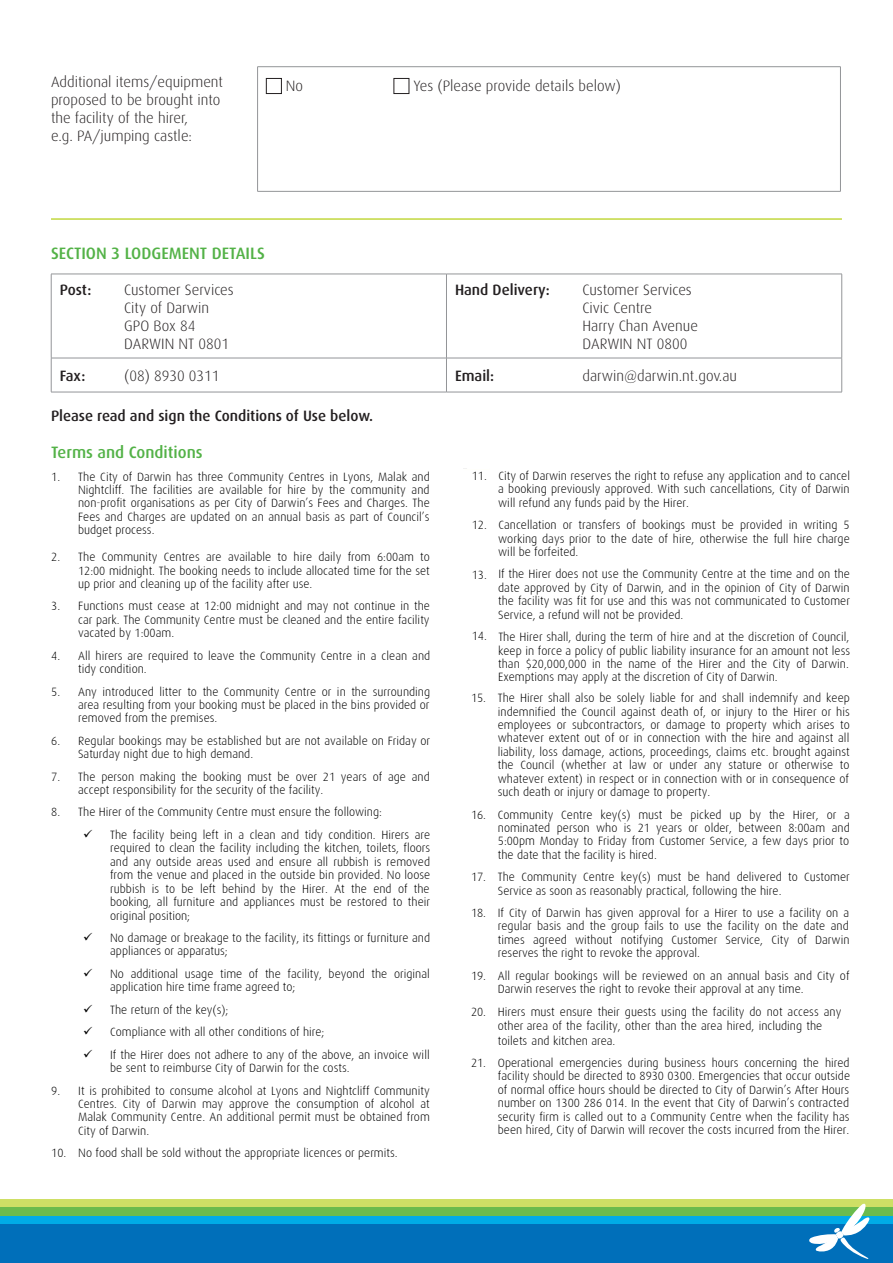
<style>
.page{position:relative;width:893px;height:1263px;background:#fff}
.page>*{position:absolute;margin:0;border:0;box-sizing:border-box;transform-origin:0 0}
.Sub_headings{font:500 16.5px "Dax";color:#53b247}
.Body_copy{font:300 15px/18px "Dax";color:#231f20}
.Body_copy-2{font:500 15px "Dax";color:#231f20}
.t1{font:300 12px/13.4px "Dax";color:#000;text-align:justify}
</style>
<div class="page">
<svg style="left:0;top:1199px;width:893px;height:9px;background:#c3db62"></svg>
<div style="left:0;top:1208px;width:893px;height:55px;background:#6bbb4d"></div>
<div style="left:0;top:1216px;width:893px;height:47px;background:#00abe7"></div>
<div style="left:0;top:1225px;width:893px;height:38px;background:#006fba"></div>
<svg style="left:808px;top:1202px;width:62px;height:57px"></svg>
<hr style="left:257px;top:66px;width:584px;height:1px;background:#939598">
<hr style="left:257px;top:67px;width:1px;height:124px;background:#939598">
<hr style="left:840px;top:67px;width:1px;height:124px;background:#939598">
<hr style="left:257px;top:191px;width:584px;height:1px;background:#939598">
<div style="left:266px;top:78px;width:16px;height:16px;border:1px solid #231f20"></div>
<div style="left:394px;top:78px;width:15px;height:16px;border:1px solid #231f20"></div>
<hr style="left:51px;top:218px;width:791px;height:2px;background:#c2d83f">
<hr style="left:51px;top:274px;width:395px;height:1px;background:#939598">
<hr style="left:51px;top:274px;width:1px;height:84px;background:#939598">
<hr style="left:446px;top:274px;width:396px;height:1px;background:#939598">
<hr style="left:446px;top:274px;width:1px;height:84px;background:#939598">
<hr style="left:841px;top:274px;width:1px;height:84px;background:#939598">
<hr style="left:51px;top:358px;width:395px;height:1px;background:#939598">
<hr style="left:51px;top:358px;width:1px;height:34px;background:#939598">
<hr style="left:446px;top:358px;width:396px;height:1px;background:#939598">
<hr style="left:446px;top:358px;width:1px;height:34px;background:#939598">
<hr style="left:841px;top:358px;width:1px;height:34px;background:#939598">
<hr style="left:51px;top:392px;width:395px;height:1px;background:#939598">
<hr style="left:446px;top:392px;width:396px;height:1px;background:#939598">
<p class="Body_copy" style="left:51px;top:73px;width:174px">Additional items/equipment proposed to be brought into the facility of the hirer,<br>e.g. PA/jumping castle:</p>
<p class="Body_copy" style="left:286px;top:77px;width:19px">No</p>
<p class="Body_copy" style="left:413px;top:77px;width:209px">Yes (Please provide details below)</p>
<p class="Sub_headings" style="left:51px;top:244px;width:215px">SECTION 3 LODGEMENT DETAILS</p>
<p class="Body_copy-2" style="left:60px;top:281px;width:33px">Post:</p>
<p class="Body_copy" style="left:124px;top:281px;width:111px">Customer Services<br>City of Darwin<br>GPO Box 84<br>DARWIN NT 0801</p>
<p class="Body_copy-2" style="left:455px;top:281px;width:96px">Hand Delivery:</p>
<p class="Body_copy" style="left:582px;top:281px;width:117px">Customer Services<br>Civic Centre<br>Harry Chan Avenue<br>DARWIN NT 0800</p>
<p class="Body_copy-2" style="left:60px;top:367px;width:27px">Fax:</p>
<p class="Body_copy" style="left:124px;top:367px;width:97px">(08) 8930 0311</p>
<p class="Body_copy-2" style="left:455px;top:367px;width:41px">Email:</p>
<p class="Body_copy" style="left:582px;top:367px;width:156px">darwin@darwin.nt.gov.au</p>
<p class="Body_copy-2" style="left:51px;top:408px;width:323px">Please read and sign the Conditions of Use below.</p>
<p class="Sub_headings" style="left:51px;top:443px;width:153px">Terms and Conditions</p>
<p class="t1" style="left:78px;top:470px;width:353px;text-indent:-27px">1. The City of Darwin has three Community Centres in Lyons, Malak and Nightcliff. The facilities are available for hire by the community and non-profit organisations as per City of Darwin’s Fees and Charges. The Fees and Charges are updated on an annual basis as part of Council’s budget process.</p>
<p class="t1" style="left:78px;top:550px;width:353px;text-indent:-27px">2. The Community Centres are available to hire daily from 6:00am to 12:00 midnight. The booking needs to include allocated time for the set up prior and cleaning up of the facility after use.</p>
<p class="t1" style="left:78px;top:600px;width:353px;text-indent:-27px">3. Functions must cease at 12:00 midnight and may not continue in the car park. The Community Centre must be cleaned and the entire facility vacated by 1:00am.</p>
<p class="t1" style="left:78px;top:649px;width:354px;text-indent:-27px">4. All hirers are required to leave the Community Centre in a clean and tidy condition.</p>
<p class="t1" style="left:78px;top:685px;width:354px;text-indent:-27px">5. Any introduced litter to the Community Centre or in the surrounding area resulting from your booking must be placed in the bins provided or removed from the premises.</p>
<p class="t1" style="left:78px;top:734px;width:354px;text-indent:-27px">6. Regular bookings may be established but are not available on Friday or<br>Saturday night due to high demand.</p>
<p class="t1" style="left:78px;top:770px;width:353px;text-indent:-27px">7. The person making the booking must be over 21 years of age and accept responsibility for the security of the facility.</p>
<p class="t1" style="left:51px;top:806px;width:332px">8. The Hirer of the Community Centre must ensure the following:</p>
<p class="t1" style="left:110px;top:828px;width:322px;text-indent:-27px">✓ The facility being left in a clean and tidy condition. Hirers are required to clean the facility including the kitchen, toilets, floors and any outside areas used and ensure all rubbish is removed from the venue and placed in the outside bin provided. No loose rubbish is to be left behind by the Hirer. At the end of the booking, all furniture and appliances must be restored to their original position;</p>
<p class="t1" style="left:110px;top:931px;width:321px;text-indent:-27px">✓ No damage or breakage to the facility, its fittings or furniture and appliances or apparatus;</p>
<p class="t1" style="left:110px;top:967px;width:321px;text-indent:-27px">✓ No additional usage time of the facility, beyond the original application hire time frame agreed to;</p>
<p class="t1" style="left:83px;top:1003px;width:147px">✓ The return of the key(s);</p>
<p class="t1" style="left:83px;top:1025px;width:243px">✓ Compliance with all other conditions of hire;</p>
<p class="t1" style="left:110px;top:1048px;width:321px;text-indent:-27px">✓ If the Hirer does not adhere to any of the above, an invoice will be sent to reimburse City of Darwin for the costs.</p>
<p class="t1" style="left:78px;top:1084px;width:353px;text-indent:-27px">9. It is prohibited to consume alcohol at Lyons and Nightcliff Community Centres. City of Darwin may approve the consumption of alcohol at Malak Community Centre. An additional permit must be obtained from City of Darwin.</p>
<p class="t1" style="left:51px;top:1147px;width:348px">10. No food shall be sold without the appropriate licences or permits.</p>
<p class="t1" style="left:498px;top:469px;width:353px">City of Darwin reserves the right to refuse any application and to cancel a booking previously approved. With such cancellations, City of Darwin will refund any funds paid by the Hirer.</p>
<p class="t1" style="left:498px;top:518px;width:353px;text-indent:-27px">2. Cancellation or transfers of bookings must be provided in writing 5 working days prior to the date of hire, otherwise the full hire charge will be forfeited.</p>
<p class="t1" style="left:498px;top:568px;width:353px;text-indent:-27px">3. If the Hirer does not use the Community Centre at the time and on the date approved by City of Darwin, and in the opinion of City of Darwin the facility was fit for use and this was not communicated to Customer Service, a refund will not be provided.</p>
<p class="t1" style="left:498px;top:630px;width:353px;text-indent:-27px">4. The Hirer shall, during the term of hire and at the discretion of Council, keep in force a policy of public liability insurance for an amount not less than $20,000,000 in the name of the Hirer and the City of Darwin.<br>Exemptions may apply at the discretion of City of Darwin.</p>
<p class="t1" style="left:472px;top:469px;width:17px">11.</p>
<p class="t1" style="left:472px;top:518px;width:17px">12.</p>
<p class="t1" style="left:472px;top:568px;width:17px">13.</p>
<p class="t1" style="left:472px;top:629px;width:17px">14.</p>
<p class="t1" style="left:498px;top:691px;width:354px;text-indent:-27px">15. The Hirer shall also be solely liable for and shall indemnify and keep indemnified the Council against death of, or injury to the Hirer or his employees or subcontractors, or damage to property which arises to whatever extent out of or in connection with the hire and against all liability, loss damage, actions, proceedings, claims etc. brought against the Council (whether at law or under any stature or otherwise to whatever extent) in respect or in connection with or in consequence of such death or injury or damage to property.</p>
<p class="t1" style="left:498px;top:808px;width:354px;text-indent:-27px">16. Community Centre key(s) must be picked up by the Hirer, or a nominated person who is 21 years or older, between 8:00am and 5:00pm Monday to Friday from Customer Service, a few days prior to the date that the facility is hired.</p>
<p class="t1" style="left:498px;top:870px;width:353px;text-indent:-27px">17. The Community Centre key(s) must be hand delivered to Customer<br>Service as soon as reasonably practical, following the hire.</p>
<p class="t1" style="left:498px;top:906px;width:353px;text-indent:-27px">18. If City of Darwin has given approval for a Hirer to use a facility on a regular basis and the group fails to use the facility on the date and times agreed without notifying Customer Service, City of Darwin reserves the right to revoke the approval.</p>
<p class="t1" style="left:498px;top:969px;width:353px;text-indent:-27px">19. All regular bookings will be reviewed on an annual basis and City of<br>Darwin reserves the right to revoke their approval at any time.</p>
<p class="t1" style="left:498px;top:1004px;width:345px;line-height:14.4px;text-align:left;text-indent:-27px">20. Hirers must ensure their guests using the facility do not access any other area of the facility, other than the area hired, including the toilets and kitchen area.</p>
<p class="t1" style="left:498px;top:1056px;width:354px;text-indent:-27px">21. Operational emergencies during business hours concerning the hired facility should be directed to 8930 0300. Emergencies that occur outside of normal office hours should be directed to City of Darwin’s After Hours number on 1300 286 014. In the event that City of Darwin’s contracted security firm is called out to a Community Centre when the facility has been hired, City of Darwin will recover the costs incurred from the Hirer.</p>
</div>
